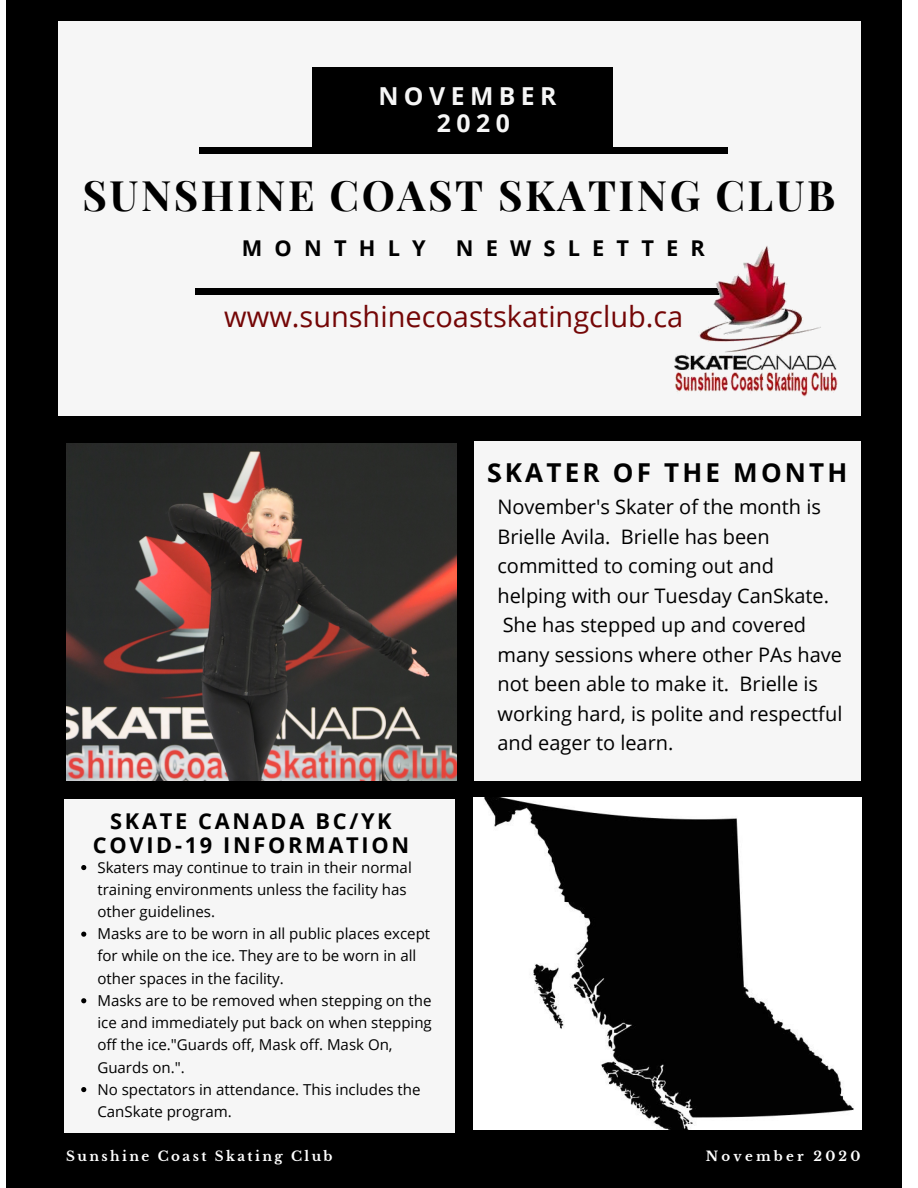
<style>
.page{position:relative;width:918px;height:1188px;background:#fff}
.page>*{position:absolute;margin:0;border:0;box-sizing:border-box;transform-origin:0 0}
.t1{font:700 42px "Playfair Display";letter-spacing:.06em;color:#000}
.t2{font:28.95px "Open Sans";color:#740606}
.t3{font:700 26.1px "Open Sans";letter-spacing:.125em;color:#000}
.t4{font:700 24.75px "Open Sans";letter-spacing:.22em;color:#f6f6f6}
.t5{font:700 21.75px/24.3px "Open Sans";letter-spacing:.125em;color:#000;text-align:center}
.t6{font:700 21.75px "Open Sans";letter-spacing:.56em;color:#000}
.t7{font:19.95px/29.4px "Open Sans";color:#000}
.t8{font:15px/22.2px "Open Sans";color:#000}
.t9{font:700 13.35px "Libre Baskerville";letter-spacing:.18em;color:#fff}
.t10{font:700 13.35px "Libre Baskerville";letter-spacing:.24em;color:#fff}
</style>
<div class="page">
<div style="left:6px;top:0;width:896px;height:1188px;background:#000"></div>
<div style="left:65px;top:799px;width:390px;height:333px;background:#f6f6f6"></div>
<div style="left:58px;top:22px;width:802px;height:394px;background:#f6f6f6"></div>
<div style="left:313px;top:68px;width:300px;height:83px;background:#000"></div>
<div style="left:199px;top:148px;width:528px;height:6px;background:#000"></div>
<div style="left:195px;top:289px;width:528px;height:6px;background:#000"></div>
<div style="left:474px;top:442px;width:387px;height:338px;background:#f6f6f6"></div>
<img style="left:66px;top:443px;width:391px;height:338px">
<img style="left:473px;top:798px;width:389px;height:332px">
<img style="left:675px;top:246px;width:163px;height:151px">
<svg style="left:81px;top:865px;width:5px;height:5px"></svg>
<svg style="left:81px;top:932px;width:5px;height:5px"></svg>
<svg style="left:81px;top:998px;width:5px;height:5px"></svg>
<svg style="left:81px;top:1087px;width:5px;height:5px"></svg>
<p class="t4" style="left:378px;top:79px;width:180px">NOVEMBER</p>
<p class="t4" style="left:437px;top:106px;width:74px">2020</p>
<p class="t1" style="left:83px;top:165px;width:754px">SUNSHINE COAST SKATING CLUB</p>
<p class="t6" style="left:242px;top:233px;width:185px">MONTHLY</p>
<p class="t6" style="left:456px;top:233px;width:251px">NEWSLETTER</p>
<p class="t2" style="left:224px;top:297px;width:461px">www.sunshinecoastskatingclub.ca</p>
<p class="t5" style="left:93px;top:808px;width:318px">SKATE CANADA BC/YK<br>COVID-19 INFORMATION</p>
<p class="t8" style="left:97px;top:856px;width:316px">Skaters may continue to train in their normal training environments unless the facility has other guidelines.</p>
<p class="t8" style="left:97px;top:922px;width:334px">Masks are to be worn in all public places except for while on the ice. They are to be worn in all other spaces in the facility.</p>
<p class="t8" style="left:97px;top:989px;width:336px">Masks are to be removed when stepping on the ice and immediately put back on when stepping off the ice."Guards off, Mask off. Mask On, Guards on.".</p>
<p class="t8" style="left:97px;top:1078px;width:325px">No spectators in attendance. This includes the<br>CanSkate program.</p>
<p class="t3" style="left:487px;top:454px;width:362px">SKATER OF THE MONTH</p>
<p class="t7" style="left:497px;top:462px;width:7px">·</p>
<p class="t7" style="left:497px;top:492px;width:325px">November's Skater of the month is<br>Brielle Avila. Brielle has been committed to coming out and</p>
<p class="t7" style="left:497px;top:580px;width:346px">helping with our Tuesday CanSkate.<br>She has stepped up and covered many sessions where other PAs have not been able to make it. Brielle is working hard, is polite and respectful and eager to learn.</p>
<p class="t9" style="left:66px;top:1148px;width:268px">Sunshine Coast Skating Club</p>
<p class="t10" style="left:706px;top:1148px;width:156px">November 2020</p>
</div>
